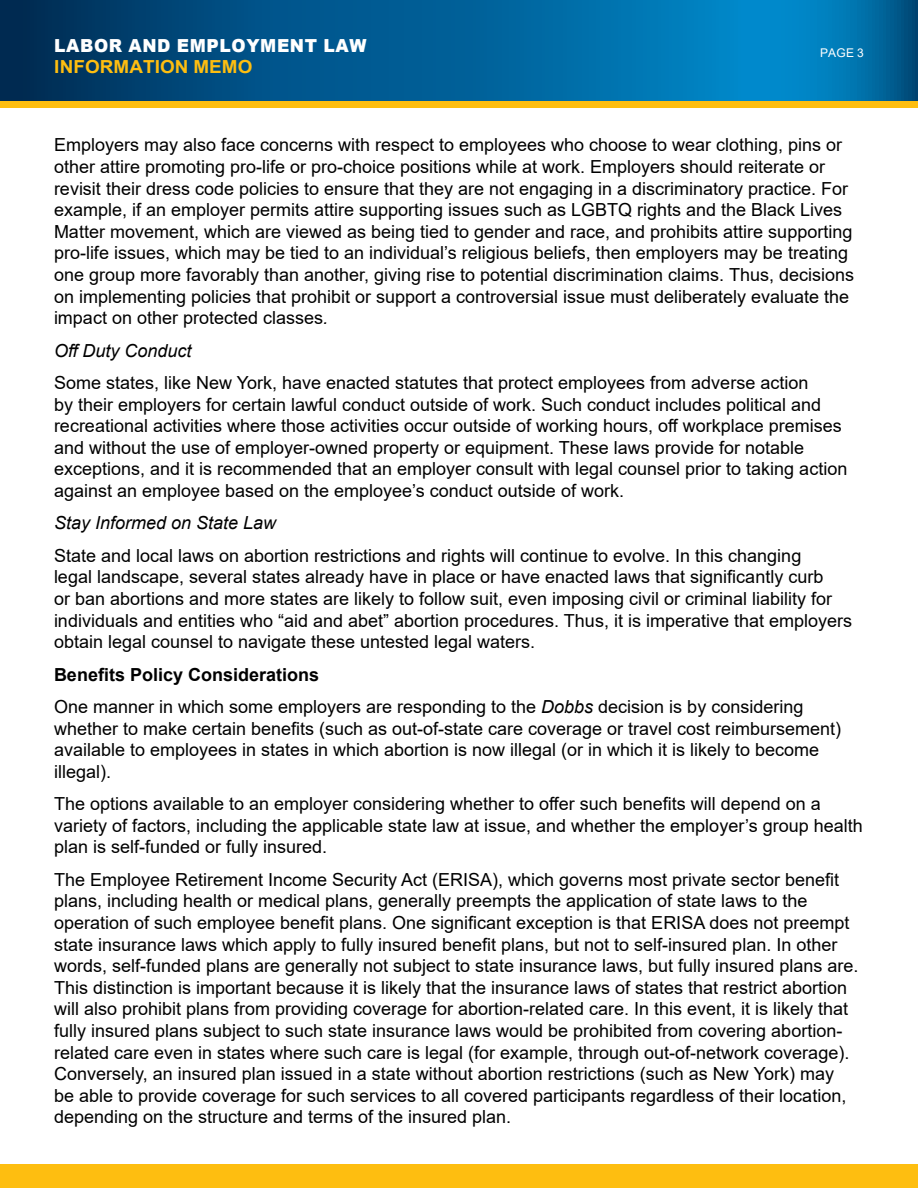
<style>
.page{position:relative;width:918px;height:1188px;background:#fff}
.page>*{position:absolute;margin:0;border:0;box-sizing:border-box;transform-origin:0 0}
.t1{font:18px/21.6px "Arial";color:#000}
.t2{font:italic 18px "Arial";color:#000}
.t3{font:900 18px "Arial";letter-spacing:.035em;color:#fff;scale:.95 1}
.t4{font:700 18px "Arial";letter-spacing:.005em;color:#febe10;scale:1.05 1}
.t5{font:12px "Arial";color:#fff}
.s1{font-style:italic}
.s2{font-weight:700}
</style>
<div class="page">
<div style="left:0;top:1164px;width:918px;height:24px;background:#febe10"></div>
<div style="left:0;top:54px;width:918px;height:54px;background:#febe10"></div>
<svg style="left:0;top:0;width:918px;height:101px;background:#005f96"></svg>
<p class="t3" style="left:54px;top:32px;width:330px">LABOR AND EMPLOYMENT LAW</p>
<p class="t4" style="left:54px;top:54px;width:190px">INFORMATION MEMO</p>
<p class="t5" style="left:820px;top:45px;width:45px">PAGE 3</p>
<p class="t1" style="left:54px;top:134px;width:802px">Employers may also face concerns with respect to employees who choose to wear clothing, pins or other attire promoting pro-life or pro-choice positions while at work. Employers should reiterate or revisit their dress code policies to ensure that they are not engaging in a discriminatory practice. For example, if an employer permits attire supporting issues such as LGBTQ rights and the Black Lives Matter movement, which are viewed as being tied to gender and race, and prohibits attire supporting pro-life issues, which may be tied to an individual’s religious beliefs, then employers may be treating one group more favorably than another, giving rise to potential discrimination claims. Thus, decisions on implementing policies that prohibit or support a controversial issue must deliberately evaluate the impact on other protected classes<span class="s1">.</span></p>
<p class="t2" style="left:54px;top:339px;width:139px">Off Duty Conduct</p>
<p class="t1" style="left:54px;top:372px;width:795px">Some states, like New York, have enacted statutes that protect employees from adverse action<br>by their employers for certain lawful conduct outside of work. Such conduct includes political and recreational activities where those activities occur outside of working hours, off workplace premises and without the use of employer-owned property or equipment. These laws provide for notable exceptions, and it is recommended that an employer consult with legal counsel prior to taking action against an employee based on the employee’s conduct outside of work.</p>
<p class="t2" style="left:54px;top:511px;width:224px">Stay Informed on State Law</p>
<p class="t1" style="left:54px;top:545px;width:800px">State and local laws on abortion restrictions and rights will continue to evolve. In this changing<br>legal landscape, several states already have in place or have enacted laws that significantly curb<br>or ban abortions and more states are likely to follow suit, even imposing civil or criminal liability for individuals and entities who “aid and abet” abortion procedures. Thus, it is imperative that employers obtain legal counsel to navigate these untested legal waters.</p>
<p class="t1" style="left:54px;top:658px;width:751px;line-height:32.4px"><span class="s2">Benefits Policy Considerations<br></span>One manner in which some employers are responding to the <span class="s1">Dobbs</span> decision is by considering</p>
<p class="t1" style="left:54px;top:717px;width:789px">whether to make certain benefits (such as out-of-state care coverage or travel cost reimbursement) available to employees in states in which abortion is now illegal (or in which it is likely to become illegal).</p>
<p class="t1" style="left:54px;top:793px;width:810px">The options available to an employer considering whether to offer such benefits will depend on a variety of factors, including the applicable state law at issue, and whether the employer’s group health plan is self-funded or fully insured.</p>
<p class="t1" style="left:54px;top:869px;width:806px">The Employee Retirement Income Security Act (ERISA), which governs most private sector benefit plans, including health or medical plans, generally preempts the application of state laws to the operation of such employee benefit plans. One significant exception is that ERISA does not preempt state insurance laws which apply to fully insured benefit plans, but not to self-insured plan. In other words, self-funded plans are generally not subject to state insurance laws, but fully insured plans are.<br>This distinction is important because it is likely that the insurance laws of states that restrict abortion will also prohibit plans from providing coverage for abortion-related care. In this event, it is likely that fully insured plans subject to such state insurance laws would be prohibited from covering abortion&shy;related care even in states where such care is legal (for example, through out-of-network coverage).<br>Conversely, an insured plan issued in a state without abortion restrictions (such as New York) may be able to provide coverage for such services to all covered participants regardless of their location, depending on the structure and terms of the insured plan.</p>
</div>
